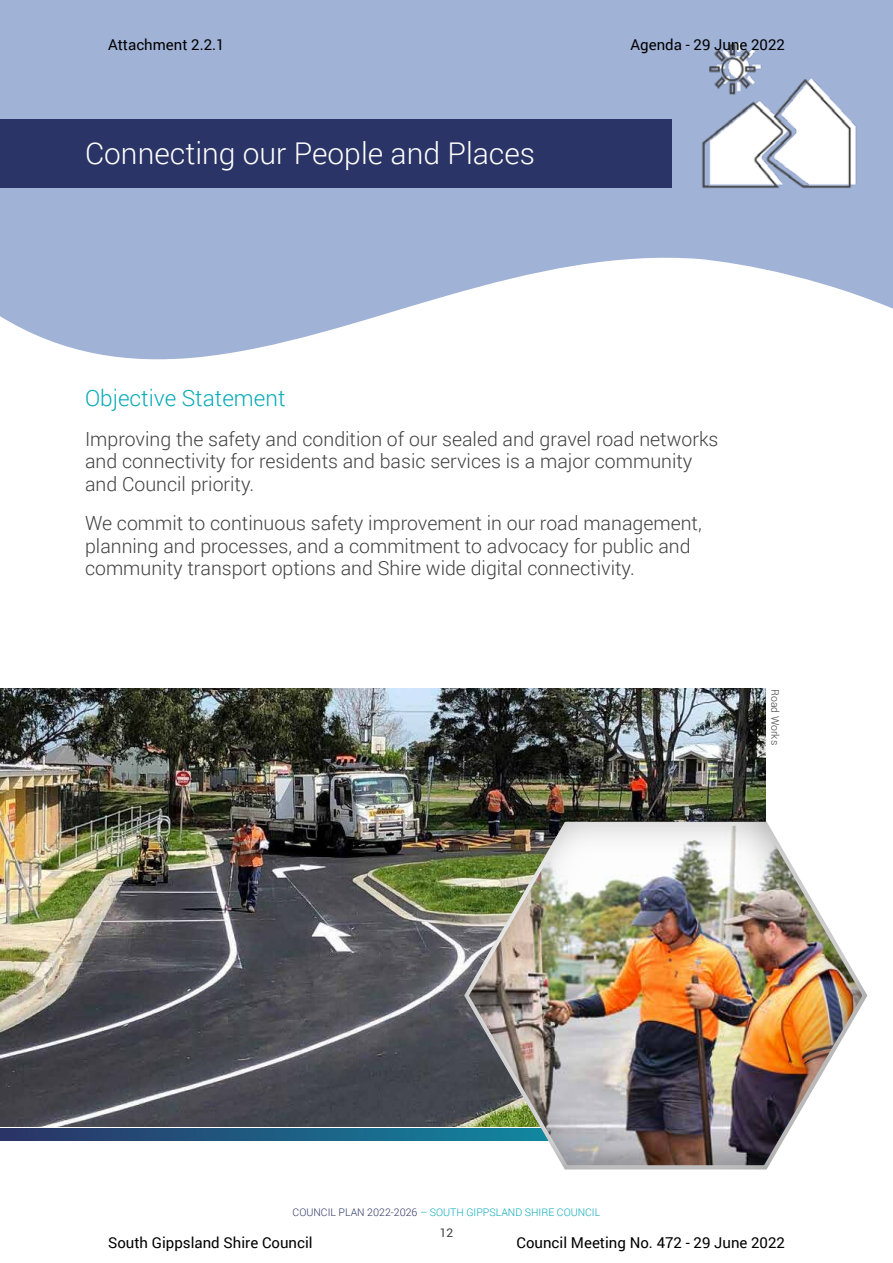
<style>
.page{position:relative;width:893px;height:1263px;background:#fff}
.page>*{position:absolute;margin:0;border:0;box-sizing:border-box;transform-origin:0 0}
.t1{font:300 30px "Roboto";color:#fff}
.t2{font:300 22.5px "Roboto";color:#07aab9}
.t3{font:300 19.5px/22.5px "Roboto";color:#414042}
.t4{font:15px "Roboto";color:#000}
.t5{font:12px "Roboto";color:#414042}
.t6{font:300 10.5px "Roboto";color:#07aab9}
.t7{font:300 10.5px "Roboto";color:#414042}
.s1{color:#2b3466}
</style>
<div class="page">
<svg style="left:0;top:1128px;width:461px;height:12px;background:#1f567e"></svg>
<img style="left:0;top:689px;width:765px;height:438px">
<svg style="left:0;top:0;width:893px;height:360px"></svg>
<div style="left:0;top:119px;width:672px;height:68px;background:#2b3466"></div>
<img style="left:695px;top:27px;width:168px;height:177px">
<div style="left:461px;top:820px;width:407px;height:351px;background:#414042;opacity:.55"></div>
<p class="t4" style="left:108px;top:34px;width:118px">Attachment 2.2.1</p>
<p class="t4" style="left:630px;top:34px;width:156px">Agenda - 29 June 2022</p>
<h1 class="t1" style="left:85px;top:132px;width:452px">Connecting our People and Places</h1>
<p class="t2" style="left:85px;top:383px;width:202px">Objective Statement</p>
<p class="t3" style="left:85px;top:427px;width:635px">Improving the safety and condition of our sealed and gravel road networks and connectivity for residents and basic services is a major community and Council priority.</p>
<p class="t3" style="left:85px;top:511px;width:618px">We commit to continuous safety improvement in our road management, planning and processes, and a commitment to advocacy for public and community transport options and Shire wide digital connectivity.</p>
<p class="t7" style="left:782px;top:689px;width:57px;rotate:90deg">Road Works</p>
<p class="t6" style="left:293px;top:1205px;width:309px"><span class="s1">COUNCIL PLAN 2022-2026</span> – SOUTH GIPPSLAND SHIRE COUNCIL</p>
<p class="t5" style="left:440px;top:1224px;width:15px">12</p>
<p class="t4" style="left:108px;top:1232px;width:206px">South Gippsland Shire Council</p>
<p class="t4" style="left:517px;top:1232px;width:270px">Council Meeting No. 472 - 29 June 2022</p>
</div>
